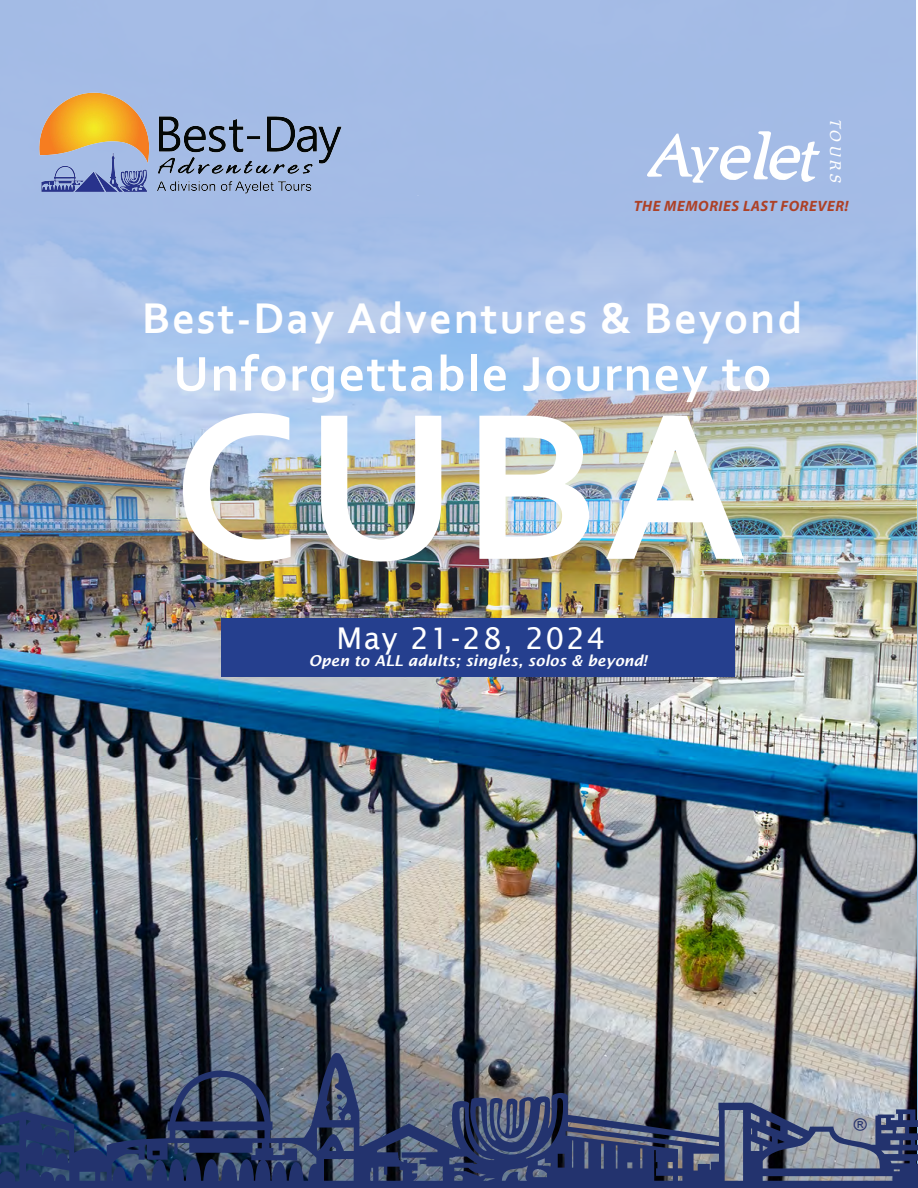
<style>
.page{position:relative;width:918px;height:1188px;background:#fff}
.page>*{position:absolute;margin:0;border:0;box-sizing:border-box;transform-origin:0 0}
.t1{font:700 219.15px "Corbel";color:#fff}
.t2{font:700 51px "Corbel";letter-spacing:.035em;color:#fff}
.t3{font:700 45px "Corbel";letter-spacing:.04em;color:#fff}
.t4{font:30px "Lucida Sans";letter-spacing:.05em;color:#fff}
.t5{font:16.8px "Gill Sans";color:#24326d;scale:1.05 1}
.t6{font:italic 600 15px "Lucida Sans";color:#fff}
.t7{font:italic 700 15px "Myriad Pro";letter-spacing:.035em;color:#ad4127}
.t8{font:italic 300 15px "Romic Std";color:#fff}
</style>
<div class="page">
<img style="left:0;top:0;width:917px;height:1051px">
<img style="left:0;top:1051px;width:918px;height:137px">
<svg style="left:0;top:1155px;width:2px;height:12px"></svg>
<svg style="left:337px;top:1094px;width:6px;height:6px"></svg>
<svg style="left:39px;top:1155px;width:4px;height:3px"></svg>
<div style="left:221px;top:618px;width:514px;height:59px;background:#253f8e"></div>
<img style="left:19px;top:76px;width:342px;height:136px">
<svg style="left:647px;top:131px;width:172px;height:52px"></svg>
<p class="t8" style="left:844px;top:119px;width:66px;rotate:90deg">TOURS</p>
<p class="t7" style="left:634px;top:197px;width:216px">THE MEMORIES LAST FOREVER!</p>
<p class="t3" style="left:142px;top:291px;width:662px">Best-Day Adventures &amp; Beyond</p>
<p class="t2" style="left:173px;top:342px;width:600px">Unforgettable Journey to</p>
<p class="t1" style="left:172px;top:350px;width:576px">CUBA</p>
<p class="t4" style="left:337px;top:621px;width:270px">May 21-28, 2024</p>
<p class="t6" style="left:309px;top:652px;width:339px">Open to ALL adults; singles, solos &amp; beyond!</p>
<p class="t5" style="left:854px;top:1115px;width:14px">®</p>
</div>
